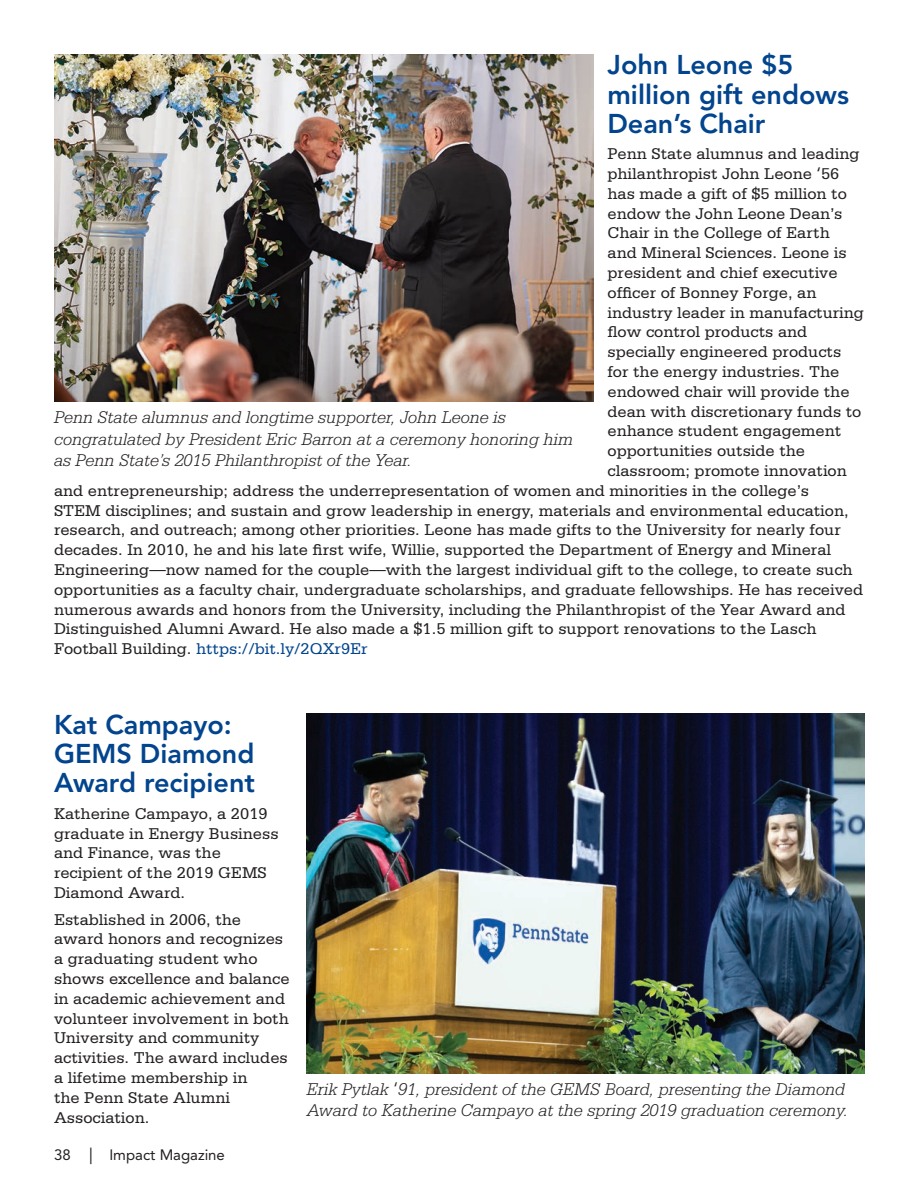
<style>
.page{position:relative;width:918px;height:1188px;background:#fff}
.page>*{position:absolute;margin:0;border:0;box-sizing:border-box;transform-origin:0 0}
.t1{font:800 27px/29.1px "Avenir LT Std";color:#02448d}
.t2{font:italic 300 18px/21.6px "Serifa Std";color:#231f20}
.t3{font:16.5px/19.8px "Serifa Std";color:#231f20}
.t4{font:16.5px "Serifa Std";color:#02448d}
.t5{font:15px "Avenir LT Std";color:#231f20}
.s1{font-family:"Avenir LT Std"}
.s2{color:#231f20}
.s3{font-size:16.5px}
.s4{font-family:"Avenir LT Std";font-style:normal}
</style>
<div class="page">
<img style="left:54px;top:54px;width:540px;height:348px">
<img style="left:307px;top:714px;width:557px;height:359px">
<h1 class="t1" style="left:608px;top:51px;width:243px">John Leone $5 million gift endows<br>Dean’s Chair</h1>
<p class="t3" style="left:608px;top:144px;width:254px">Penn State alumnus and leading</p>
<p class="t3" style="left:608px;top:164px;width:233px">philanthropist John Leone <span class="s1">‘</span>56</p>
<p class="t3" style="left:608px;top:184px;width:241px">has made a gift of $5 million to</p>
<p class="t3" style="left:608px;top:204px;width:237px">endow the John Leone Dean’s</p>
<p class="t3" style="left:608px;top:223px;width:224px">Chair in the College of Earth</p>
<p class="t3" style="left:608px;top:243px;width:241px">and Mineral Sciences. Leone is</p>
<p class="t3" style="left:608px;top:263px;width:232px">president and chief executive</p>
<p class="t3" style="left:608px;top:283px;width:211px">officer of Bonney Forge, an</p>
<p class="t3" style="left:608px;top:303px;width:258px">industry leader in manufacturing</p>
<p class="t3" style="left:608px;top:322px;width:201px">flow control products and</p>
<p class="t3" style="left:608px;top:342px;width:235px">specially engineered products</p>
<p class="t3" style="left:608px;top:362px;width:233px">for the energy industries. The</p>
<p class="t3" style="left:608px;top:382px;width:244px">endowed chair will provide the</p>
<p class="t3" style="left:608px;top:402px;width:255px">dean with discretionary funds to</p>
<p class="t3" style="left:608px;top:421px;width:235px">enhance student engagement</p>
<p class="t3" style="left:608px;top:441px;width:199px">opportunities outside the</p>
<p class="t3" style="left:608px;top:461px;width:241px">classroom; promote innovation</p>
<p class="t3" style="left:54px;top:481px;width:756px">and entrepreneurship; address the underrepresentation of women and minorities in the college’s</p>
<p class="t3" style="left:54px;top:501px;width:796px">STEM disciplines; and sustain and grow leadership in energy, materials and environmental education,</p>
<p class="t3" style="left:54px;top:520px;width:788px">research, and outreach; among other priorities. Leone has made gifts to the University for nearly four</p>
<p class="t3" style="left:54px;top:540px;width:779px">decades. In 2010, he and his late first wife, Willie, supported the Department of Energy and Mineral</p>
<p class="t3" style="left:54px;top:560px;width:800px">Engineering—now named for the couple—with the largest individual gift to the college, to create such</p>
<p class="t3" style="left:54px;top:580px;width:811px">opportunities as a faculty chair, undergraduate scholarships, and graduate fellowships. He has received</p>
<p class="t3" style="left:54px;top:600px;width:793px">numerous awards and honors from the University, including the Philanthropist of the Year Award and</p>
<p class="t3" style="left:54px;top:619px;width:764px">Distinguished Alumni Award. He also made a $1.5 million gift to support renovations to the Lasch</p>
<p class="t4" style="left:54px;top:640px;width:315px"><span class="s2">Football Building.</span> https://bit.ly/2QXr9Er</p>
<p class="t2" style="left:54px;top:407px;width:521px">Penn State alumnus and longtime supporter, John Leone is congratulated by President Eric Barron at a ceremony honoring him as Penn State’s 2015 Philanthropist of the Year.</p>
<h1 class="t1" style="left:54px;top:710px;width:203px">Kat Campayo:<br>GEMS Diamond<br>Award recipient</h1>
<p class="t3" style="left:54px;top:804px;width:226px">Katherine Campayo, a 2019 graduate in Energy Business and Finance, was the recipient of the 2019 GEMS<br>Diamond Award.</p>
<p class="t3" style="left:54px;top:910px;width:237px">Established in 2006, the award honors and recognizes a graduating student who shows excellence and balance in academic achievement and volunteer involvement in both<br>University and community activities. The award includes a lifetime membership in<br>the Penn State Alumni<br>Association.</p>
<p class="t5" style="left:54px;top:1146px;width:172px">38 <span class="s3">|</span> Impact Magazine</p>
<p class="t2" style="left:307px;top:1078px;width:543px">Erik Pytlak <span class="s4">‘</span>91, president of the GEMS Board, presenting the Diamond<br>Award to Katherine Campayo at the spring 2019 graduation ceremony.</p>
</div>
